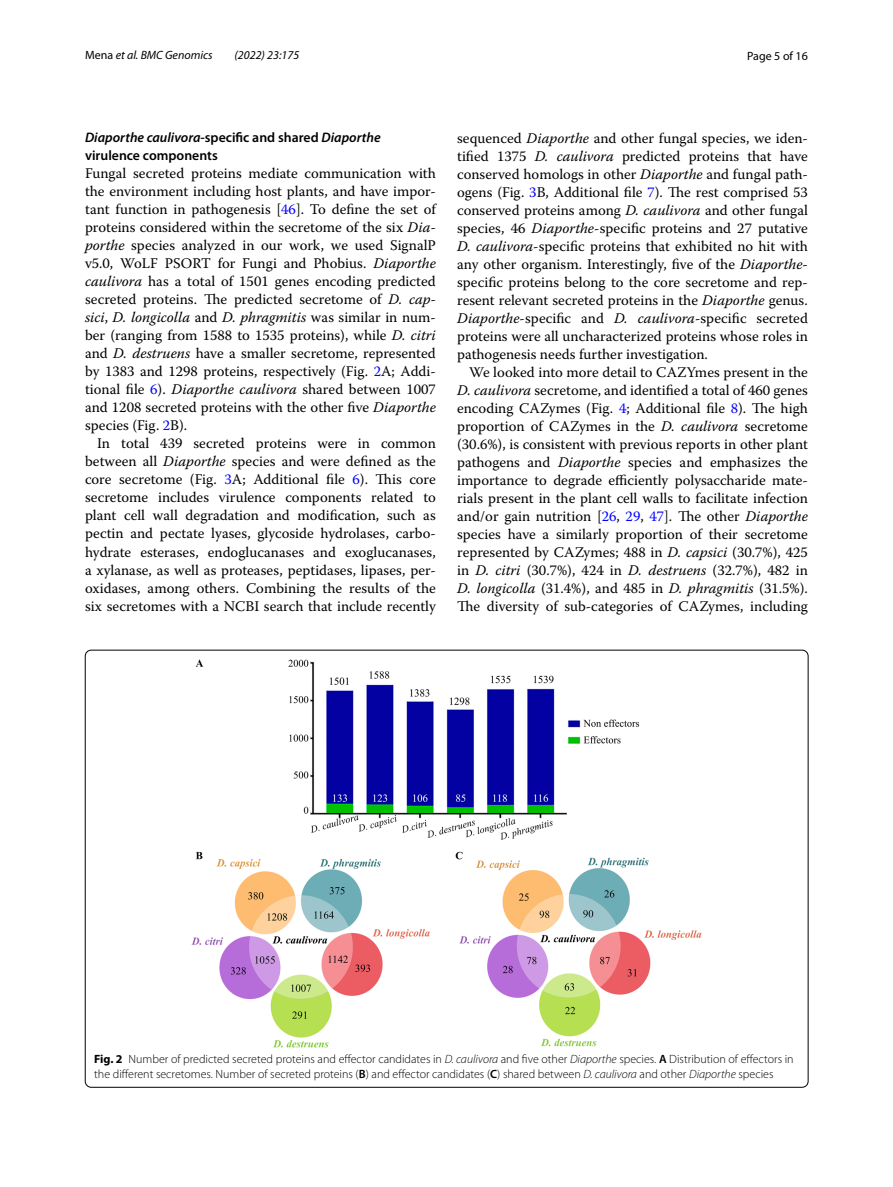
<style>
.page{position:relative;width:893px;height:1187px;background:#fff}
.page>*{position:absolute;margin:0;border:0;box-sizing:border-box;transform-origin:0 0}
.t1{font:14.7px/18px "Warnock Pro";color:#000;text-align:justify}
.t2{font:600 13.8px/18px "Myriad Pro";color:#000}
.t3{font:300 12px/15px "Myriad Pro";color:#000}
.t4{font:italic 12px "Myriad Pro";color:#000}
.t5{font:12px "Myriad Pro";color:#000}
.s1{font-style:normal}
.s2{font-style:italic}
.s3{color:#00f}
.s4{font-weight:700}
.s5{font-weight:600}
</style>
<div class="page">
<img style="left:191px;top:659px;width:511px;height:388px">
<p class="t4" style="left:85px;top:48px;width:129px"><span class="s1">Mena</span> et al. BMC Genomics</p>
<p class="t4" style="left:235px;top:48px;width:66px">(2022) 23:175</p>
<p class="t5" style="left:747px;top:48px;width:62px">Page 5 of 16</p>
<p class="t2" style="left:85px;top:128px;width:297px"><span class="s2">Diaporthe caulivora</span>‑specific and shared <span class="s2">Diaporthe </span>virulence components</p>
<p class="t1" style="left:85px;top:164px;width:352px">Fungal secreted proteins mediate communication with the environment including host plants, and have impor&shy;tant function in pathogenesis [<span class="s3">46</span>]. To define the set of proteins considered within the secretome of the six <span class="s2">Dia&shy;porthe</span> species analyzed in our work, we used SignalP v5.0, WoLF PSORT for Fungi and Phobius. <span class="s2">Diaporthe caulivora</span> has a total of 1501 genes encoding predicted secreted proteins. The predicted secretome of <span class="s2">D. cap&shy;sici</span>, <span class="s2">D. longicolla</span> and <span class="s2">D. phragmitis</span> was similar in num&shy;ber (ranging from 1588 to 1535 proteins), while <span class="s2">D. citri </span>and <span class="s2">D. destruens</span> have a smaller secretome, represented by 1383 and 1298 proteins, respectively (Fig. <span class="s3">2</span>A; Addi&shy;tional file <span class="s3">6</span>). <span class="s2">Diaporthe caulivora</span> shared between 1007 and 1208 secreted proteins with the other five <span class="s2">Diaporthe </span>species (Fig. <span class="s3">2</span>B).</p>
<p class="t1" style="left:85px;top:434px;width:352px;text-indent:12px">In total 439 secreted proteins were in common between all <span class="s2">Diaporthe</span> species and were defined as the core secretome (Fig. <span class="s3">3</span>A; Additional file <span class="s3">6</span>). This core secretome includes virulence components related to plant cell wall degradation and modification, such as pectin and pectate lyases, glycoside hydrolases, carbo&shy;hydrate esterases, endoglucanases and exoglucanases, a xylanase, as well as proteases, peptidases, lipases, per&shy;oxidases, among others. Combining the results of the six secretomes with a NCBI search that include recently</p>
<p class="t1" style="left:457px;top:128px;width:352px">sequenced <span class="s2">Diaporthe</span> and other fungal species, we iden&shy;tified 1375 <span class="s2">D. caulivora</span> predicted proteins that have conserved homologs in other <span class="s2">Diaporthe</span> and fungal path&shy;ogens (Fig. <span class="s3">3</span>B, Additional file <span class="s3">7</span>). The rest comprised 53 conserved proteins among <span class="s2">D. caulivora</span> and other fungal species, 46 <span class="s2">Diaporthe</span>-specific proteins and 27 putative <span class="s2">D. caulivora</span>-specific proteins that exhibited no hit with any other organism. Interestingly, five of the <span class="s2">Diaporthe&shy;</span>specific proteins belong to the core secretome and rep&shy;resent relevant secreted proteins in the <span class="s2">Diaporthe</span> genus.<br><span class="s2">Diaporthe</span>-specific and <span class="s2">D. caulivora</span>-specific secreted proteins were all uncharacterized proteins whose roles in pathogenesis needs further investigation.</p>
<p class="t1" style="left:457px;top:362px;width:352px;text-indent:12px">We looked into more detail to CAZYmes present in the <span class="s2">D. caulivora</span> secretome, and identified a total of 460 genes encoding CAZymes (Fig. <span class="s3">4</span>; Additional file <span class="s3">8</span>). The high proportion of CAZymes in the <span class="s2">D. caulivora</span> secretome (30.6%), is consistent with previous reports in other plant pathogens and <span class="s2">Diaporthe</span> species and emphasizes the importance to degrade efficiently polysaccharide mate&shy;rials present in the plant cell walls to facilitate infection and/or gain nutrition [<span class="s3">26</span>, <span class="s3">29</span>, <span class="s3">47</span>]. The other <span class="s2">Diaporthe </span>species have a similarly proportion of their secretome represented by CAZymes; 488 in <span class="s2">D. capsici</span> (30.7%), 425 in <span class="s2">D. citri</span> (30.7%), 424 in <span class="s2">D. destruens</span> (32.7%), 482 in <span class="s2">D. longicolla</span> (31.4%), and 485 in <span class="s2">D. phragmitis</span> (31.5%).<br>The diversity of sub-categories of CAZymes, including</p>
<p class="t3" style="left:94px;top:1051px;width:701px"><span class="s4">Fig. 2</span> Number of predicted secreted proteins and effector candidates in <span class="s2">D. caulivora</span> and five other <span class="s2">Diaporthe</span> species. <span class="s5">A</span> Distribution of effectors in the different secretomes. Number of secreted proteins (<span class="s5">B</span>) and effector candidates (<span class="s5">C</span>) shared between <span class="s2">D. caulivora</span> and other <span class="s2">Diaporthe</span> species</p>
</div>
